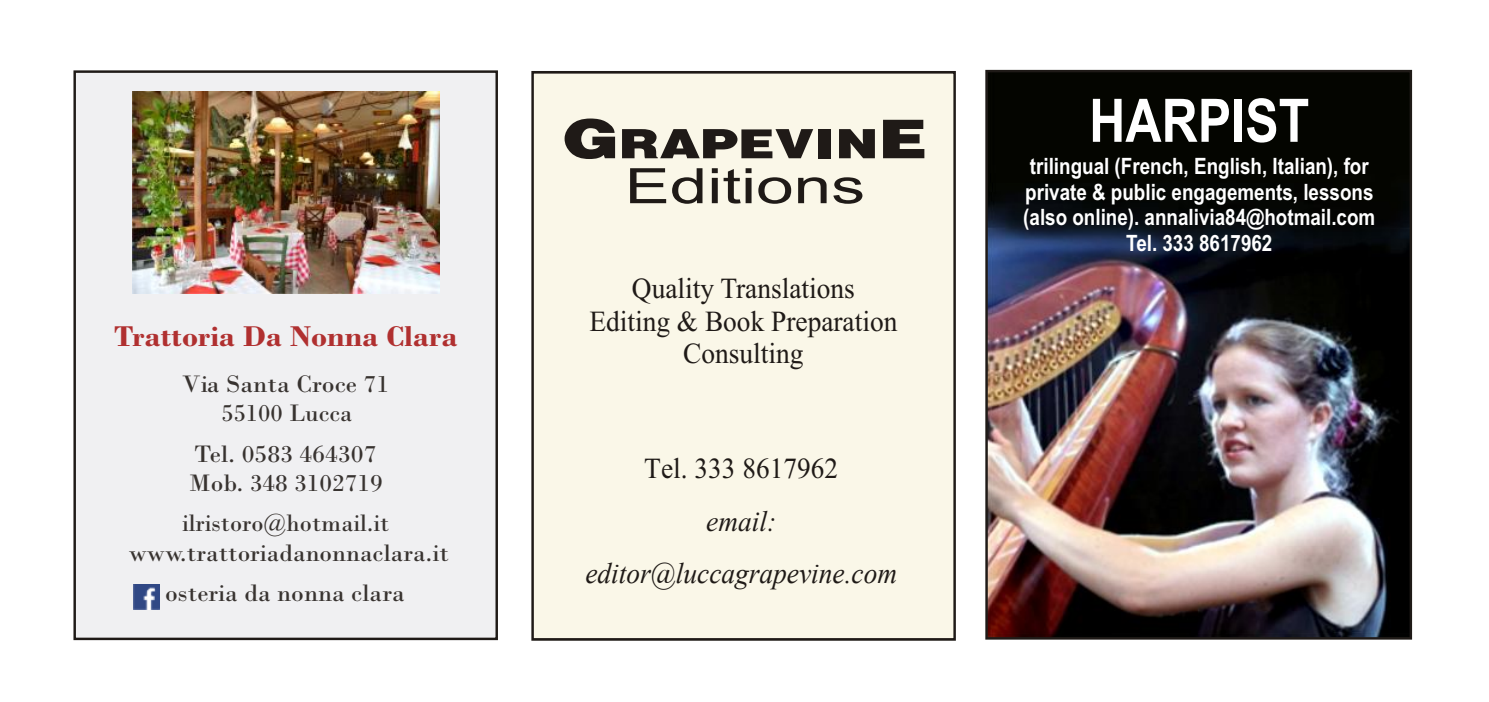
<style>
.page{position:relative;width:1489px;height:702px;background:#fff}
.page>*{position:absolute;margin:0;border:0;box-sizing:border-box;transform-origin:0 0}
.t1{font:700 60px "Arial Narrow";color:#fff}
.t2{font:48.75px "Arial";color:#1f1a17;scale:1.38 1}
.t3{font:900 45.25px "Helvetica";color:#1f1a17;scale:1.27 1}
.t4{font:700 30px "Bodoni";color:#b03030;scale:1.09 1}
.t5{font:29.25px/32.2px "Times New Roman";color:#1f1a17;text-align:center;scale:.94 1}
.t6{font:italic 29.25px/51.5px "Times New Roman";color:#1f1a17;text-align:center;scale:.94 1}
.t7{font:25px/29px "Bodoni";color:#383330;text-align:center;scale:1.05 1}
.t8{font:25px/29.5px "Bodoni";color:#383330;text-align:center}
.t9{font:25px "Bodoni";color:#383330;scale:1.04 1}
.t10{font:700 22.5px/25.8px "Arial Narrow";color:#fff;text-align:center}
.s1{font-size:60.25px}
</style>
<div class="page">
<img style="left:988px;top:73px;width:420px;height:563px">
<div style="left:985px;top:70px;width:426px;height:569px;border:2px solid #1f1a17"></div>
<div style="left:531px;top:71px;width:424px;height:569px;background:#faf7e8;border:3px solid #1f1a17"></div>
<div style="left:73px;top:70px;width:425px;height:570px;background:#f0f0f2;border:2px solid #1f1a17"></div>
<img style="left:134px;top:584px;width:25px;height:25px">
<img style="left:132px;top:92px;width:307px;height:201px">
<h3 class="t4" style="left:114px;top:326px;width:316px">Trattoria Da Nonna Clara</h3>
<p class="t7" style="left:182px;top:372px;width:199px">Via Santa Croce 71<br>55100 Lucca</p>
<p class="t7" style="left:189px;top:442px;width:186px;text-align:left">Tel. 0583 464307<br>Mob. 348 3102719</p>
<p class="t8" style="left:129px;top:511px;width:322px">ilristoro@hotmail.it www.trattoriadanonnaclara.it</p>
<p class="t9" style="left:165px;top:584px;width:232px">osteria da nonna clara</p>
<h3 class="t3" style="left:562px;top:128px;width:289px"><span class="s1">G</span>RAPEVIN<span class="s1">E</span></h3>
<h2 class="t2" style="left:624px;top:168px;width:176px">Editions</h2>
<p class="t5" style="left:589px;top:275px;width:329px">Quality Translations<br>Editing &amp; Book Preparation<br>Consulting</p>
<p class="t5" style="left:644px;top:455px;width:208px">Tel. 333 8617962</p>
<p class="t6" style="left:585px;top:498px;width:333px">email: editor@luccagrapevine.com</p>
<h1 class="t1" style="left:1089px;top:98px;width:221px">HARPIST</h1>
<p class="t10" style="left:1023px;top:155px;width:353px">trilingual (French, English, Italian), for private &amp; public engagements, lessons (also online). annalivia84@hotmail.com Tel. 333 8617962</p>
</div>
